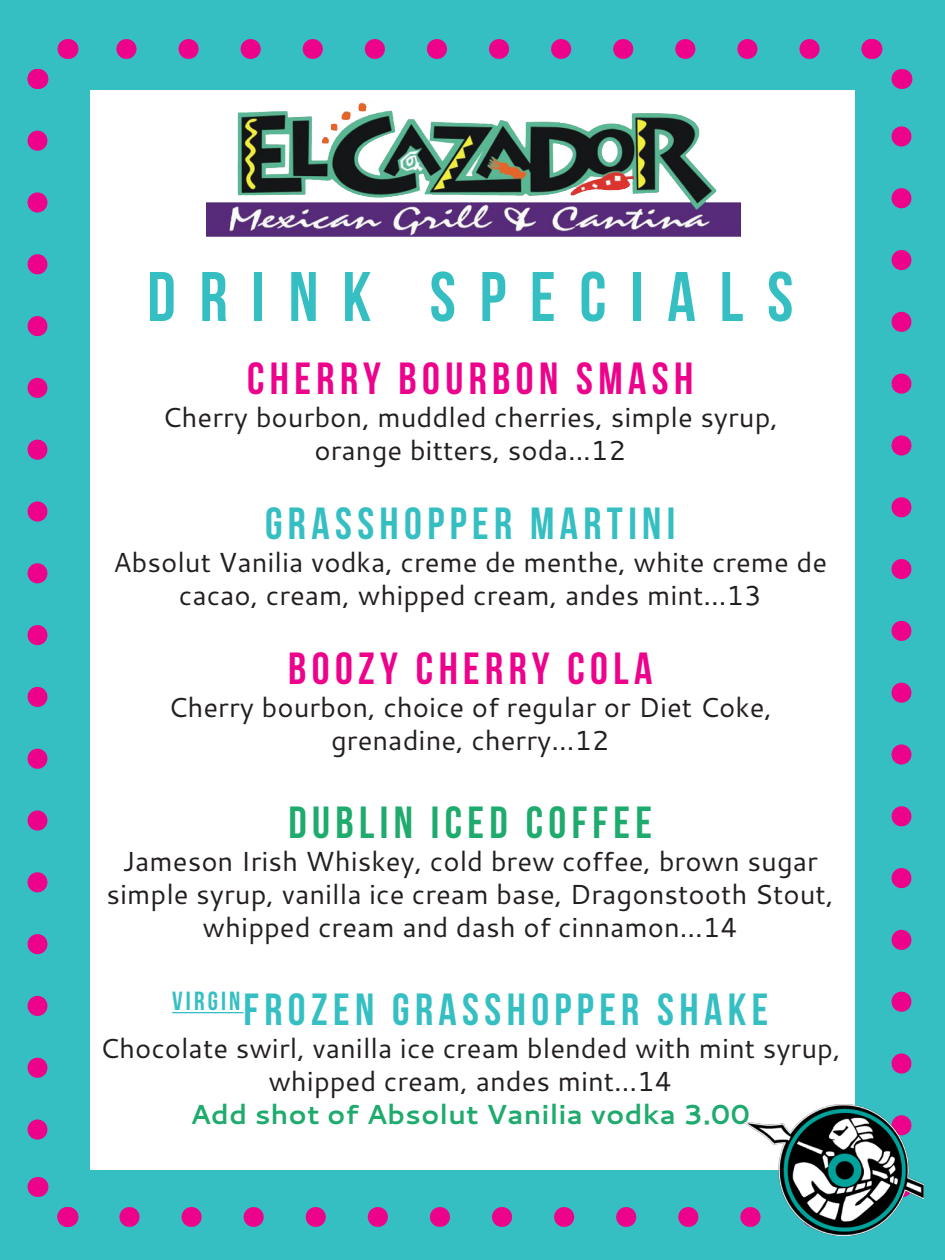
<style>
.page{position:relative;width:945px;height:1260px;background:#35bfc2}
.page>*{position:absolute;margin:0;border:0;box-sizing:border-box;transform-origin:0 0}
.t1{font:70px "Bebas Neue";letter-spacing:.34em;color:#35bfc2}
.t2{font:45px "Bebas Neue";letter-spacing:.12em;color:#35bfc2}
.t3{font:45px "Bebas Neue";letter-spacing:.12em;color:#ed028c}
.t4{font:45px "Bebas Neue";letter-spacing:.12em;color:#1faa6e}
.t5{font:27.5px/33px "Cantarell";color:#231f20;text-align:center}
.s1{font-weight:700;color:#1faa6e}
</style>
<div class="page">
<svg style="left:28px;top:141px;width:20px;height:999px"></svg>
<svg style="left:129px;top:1207px;width:613px;height:20px"></svg>
<svg style="left:892px;top:126px;width:20px;height:948px"></svg>
<svg style="left:116px;top:39px;width:694px;height:20px"></svg>
<svg style="left:27px;top:1177px;width:52px;height:50px"></svg>
<svg style="left:861px;top:39px;width:52px;height:50px"></svg>
<svg style="left:27px;top:39px;width:48px;height:50px"></svg>
<div style="left:90px;top:90px;width:765px;height:1080px;background:#fff"></div>
<img style="left:206px;top:102px;width:534px;height:135px">
<hr style="left:172px;top:1012px;width:72px;height:1px;background:#35bfc2">
<img style="left:742px;top:1105px;width:182px;height:130px">
<p class="t1" style="left:147px;top:258px;width:648px">DRINK SPECIALS</p>
<p class="t3" style="left:247px;top:354px;width:448px">CHERRY BOURBON SMASH</p>
<p class="t5" style="left:162px;top:400px;width:618px">Cherry bourbon, muddled cherries, simple syrup, orange bitters, soda...12</p>
<p class="t2" style="left:265px;top:499px;width:412px">GRASSHOPPER MARTINI</p>
<p class="t5" style="left:113px;top:545px;width:716px">Absolut Vanilia vodka, creme de menthe, white creme de cacao, cream, whipped cream, andes mint...13</p>
<p class="t3" style="left:288px;top:644px;width:366px">BOOZY CHERRY COLA</p>
<p class="t5" style="left:168px;top:690px;width:606px">Cherry bourbon, choice of regular or Diet Coke, grenadine, cherry...12</p>
<p class="t4" style="left:289px;top:798px;width:365px">DUBLIN ICED COFFEE</p>
<p class="t5" style="left:107px;top:844px;width:729px">Jameson Irish Whiskey, cold brew coffee, brown sugar simple syrup, vanilla ice cream base, Dragonstooth Stout, whipped cream and dash of cinnamon...14</p>
<p class="t2" style="left:172px;top:985px;width:598px"><sup>VIRGIN</sup>FROZEN GRASSHOPPER SHAKE</p>
<p class="t5" style="left:100px;top:1031px;width:743px">Chocolate swirl, vanilla ice cream blended with mint syrup, whipped cream, andes mint...14<br><span class="s1">Add shot of Absolut Vanilia vodka 3.00</span></p>
</div>
